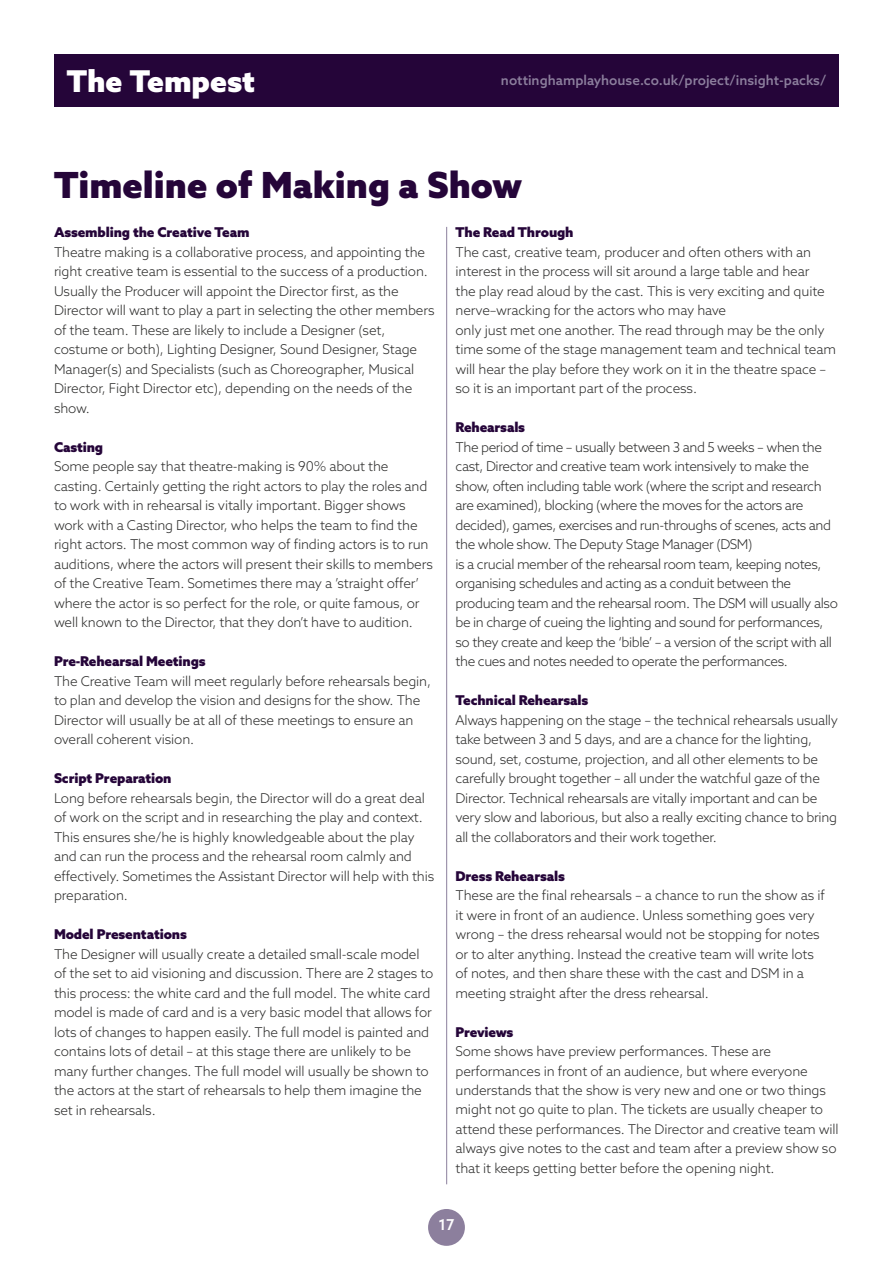
<style>
.page{position:relative;width:893px;height:1263px;background:#fff}
.page>*{position:absolute;margin:0;border:0;box-sizing:border-box;transform-origin:0 0}
.t1{font:900 36px "Azo Sans";color:#250539}
.t2{font:900 30px "Azo Sans";color:#fff}
.t3{font:500 15px "Azo Sans";color:#fff}
.t4{font:300 13.5px/19.5px "Azo Sans";letter-spacing:-.01em;color:#2c2c2b}
.t5{font:300 13.5px/19.5px "Azo Sans";letter-spacing:-.03em;color:#2c2c2b}
.t6{font:900 13.5px "Azo Sans";letter-spacing:-.01em;color:#250539}
.t7{font:500 13.5px "Azo Sans";color:#8c7f9d}
</style>
<div class="page">
<div style="left:54px;top:54px;width:785px;height:52px;background:#250539"></div>
<div style="left:428px;top:1209px;width:37px;height:37px;background:#8c7f9d;border-radius:50%"></div>
<hr style="left:446px;top:227px;width:1px;height:957px;background:#8c7f9d">
<h2 class="t2" style="left:67px;top:61px;width:190px">The Tempest</h2>
<p class="t7" style="left:501px;top:72px;width:327px">nottinghamplayhouse.co.uk/project/insight-packs/</p>
<h1 class="t1" style="left:54px;top:161px;width:470px">Timeline of Making a Show</h1>
<p class="t6" style="left:54px;top:223px;width:197px">Assembling the Creative Team</p>
<p class="t4" style="left:54px;top:242px;width:382px">Theatre making is a collaborative process, and appointing the right creative team is essential to the success of a production.<br>Usually the Producer will appoint the Director first, as the Director will want to play a part in selecting the other members of the team. These are likely to include a Designer (set, costume or both), Lighting Designer, Sound Designer, Stage Manager(s) and Specialists (such as Choreographer, Musical Director, Fight Director etc), depending on the needs of the show.</p>
<p class="t6" style="left:54px;top:438px;width:51px">Casting</p>
<p class="t4" style="left:54px;top:457px;width:380px">Some people say that theatre-making is 90% about the casting. Certainly getting the right actors to play the roles and to work with in rehearsal is vitally important. Bigger shows work with a Casting Director, who helps the team to find the right actors. The most common way of finding actors is to run auditions, where the actors will present their skills to members of the Creative Team. Sometimes there may a ’straight offer’ where the actor is so perfect for the role, or quite famous, or well known to the Director, that they don’t have to audition.</p>
<p class="t6" style="left:54px;top:652px;width:153px">Pre-Rehearsal Meetings</p>
<p class="t4" style="left:54px;top:671px;width:379px">The Creative Team will meet regularly before rehearsals begin, to plan and develop the vision and designs for the show. The Director will usually be at all of these meetings to ensure an overall coherent vision.</p>
<p class="t6" style="left:54px;top:769px;width:119px">Script Preparation</p>
<p class="t4" style="left:54px;top:788px;width:382px">Long before rehearsals begin, the Director will do a great deal of work on the script and in researching the play and context.<br>This ensures she/he is highly knowledgeable about the play and can run the process and the rehearsal room calmly and effectively. Sometimes the Assistant Director will help with this preparation.</p>
<p class="t6" style="left:54px;top:925px;width:134px">Model Presentations</p>
<p class="t4" style="left:54px;top:944px;width:381px">The Designer will usually create a detailed small-scale model of the set to aid visioning and discussion. There are 2 stages to this process: the white card and the full model. The white card model is made of card and is a very basic model that allows for lots of changes to happen easily. The full model is painted and contains lots of detail – at this stage there are unlikely to be many further changes. The full model will usually be shown to the actors at the start of rehearsals to help them imagine the set in rehearsals.</p>
<p class="t6" style="left:455px;top:223px;width:120px">The Read Through</p>
<p class="t4" style="left:455px;top:242px;width:382px">The cast, creative team, producer and often others with an interest in the process will sit around a large table and hear<br>the play read aloud by the cast. This is very exciting and quite nerve–wracking for the actors who may have<br>only just met one another. The read through may be the only time some of the stage management team and technical team will hear the play before they work on it in the theatre space – so it is an important part of the process.</p>
<p class="t6" style="left:455px;top:418px;width:71px">Rehearsals</p>
<p class="t5" style="left:455px;top:437px;width:384px">The period of time – usually between 3 and 5 weeks – when the cast, Director and creative team work intensively to make the show, often including table work (where the script and research are examined), blocking (where the moves for the actors are decided), games, exercises and run-throughs of scenes, acts and the whole show. The Deputy Stage Manager (DSM)<br>is a crucial member of the rehearsal room team, keeping notes, organising schedules and acting as a conduit between the producing team and the rehearsal room. The DSM will usually also be in charge of cueing the lighting and sound for performances, so they create and keep the ‘bible’ – a version of the script with all the cues and notes needed to operate the performances.</p>
<p class="t6" style="left:455px;top:691px;width:134px">Technical Rehearsals</p>
<p class="t4" style="left:455px;top:710px;width:384px">Always happening on the stage – the technical rehearsals usually take between 3 and 5 days, and are a chance for the lighting, sound, set, costume, projection, and all other elements to be carefully brought together – all under the watchful gaze of the Director. Technical rehearsals are vitally important and can be very slow and laborious, but also a really exciting chance to bring all the collaborators and their work together.</p>
<p class="t6" style="left:455px;top:867px;width:111px">Dress Rehearsals</p>
<p class="t4" style="left:455px;top:885px;width:371px">These are the final rehearsals – a chance to run the show as if it were in front of an audience. Unless something goes very wrong – the dress rehearsal would not be stopping for notes or to alter anything. Instead the creative team will write lots of notes, and then share these with the cast and DSM in a meeting straight after the dress rehearsal.</p>
<p class="t6" style="left:455px;top:1022px;width:59px">Previews</p>
<p class="t4" style="left:455px;top:1041px;width:385px">Some shows have preview performances. These are performances in front of an audience, but where everyone understands that the show is very new and one or two things might not go quite to plan. The tickets are usually cheaper to attend these performances. The Director and creative team will always give notes to the cast and team after a preview show so that it keeps getting better before the opening night.</p>
<p class="t3" style="left:438px;top:1215px;width:18px">17</p>
</div>
